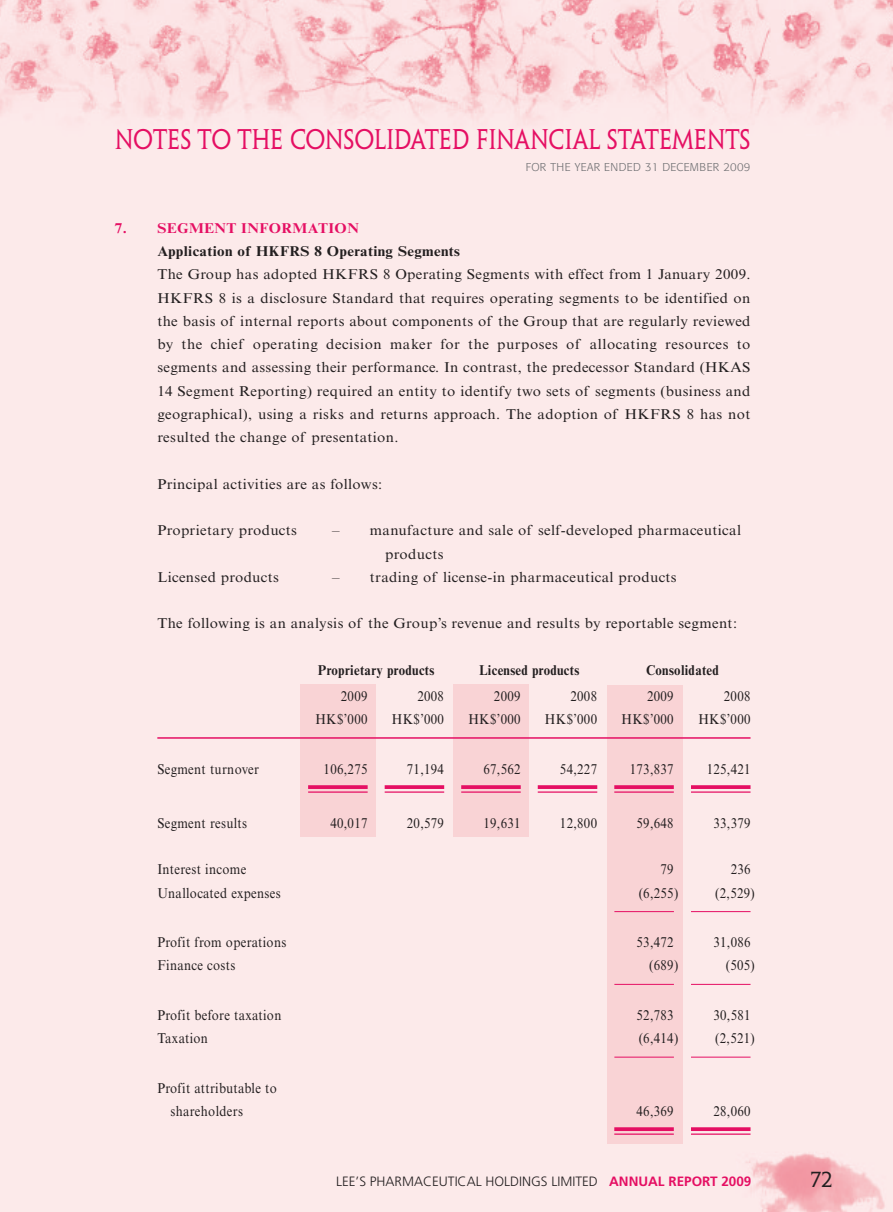
<style>
.page{position:relative;width:893px;height:1212px;background:#fceaea}
.page>*{position:absolute;margin:0;border:0;box-sizing:border-box;transform-origin:0 0}
.t1{font:25.5px "Penumbra Serif Std";color:#e50f63;scale:.87 1}
.t2{font:19.5px "Penumbra Serif Std";color:#231f20}
.t3{font:14.25px/23.2px "Times New Roman MT Std";letter-spacing:.025em;color:#231f20;text-align:justify;scale:1.05 1}
.t4{font:14.25px/23.2px "Times New Roman MT Std";letter-spacing:.025em;color:#231f20;scale:.9 1}
.t5{font:700 14.25px "Times New Roman MT Std";letter-spacing:.025em;color:#231f20;scale:.9 1}
.t6{font:700 14.25px "Times New Roman MT Std";letter-spacing:.025em;color:#231f20;scale:1.05 1}
.t7{font:700 14.25px "Times New Roman MT Std";letter-spacing:.025em;color:#e50f63;scale:1.05 1}
.t8{font:300 13.5px "Frutiger LT Std";color:#231f20}
.t9{font:300 11.25px "Formata";letter-spacing:.03em;color:#6c6d70}
.s1{font-weight:700;color:#e50f63}
</style>
<div class="page">
<div style="left:300px;top:685px;width:76px;height:152px;background:#f9d3d5"></div>
<div style="left:454px;top:685px;width:75px;height:152px;background:#f9d3d5"></div>
<div style="left:607px;top:685px;width:75px;height:458px;background:#f9d3d5"></div>
<hr style="left:157px;top:737px;width:593px;height:2px;background:#e50f63">
<svg style="left:308px;top:785px;width:60px;height:4px"></svg>
<hr style="left:308px;top:791px;width:60px;height:2px;background:#e50f63">
<svg style="left:385px;top:785px;width:59px;height:4px"></svg>
<hr style="left:385px;top:791px;width:59px;height:2px;background:#e50f63">
<svg style="left:461px;top:785px;width:60px;height:4px"></svg>
<hr style="left:461px;top:791px;width:60px;height:2px;background:#e50f63">
<svg style="left:538px;top:785px;width:59px;height:4px"></svg>
<hr style="left:538px;top:791px;width:59px;height:2px;background:#e50f63">
<svg style="left:614px;top:785px;width:60px;height:4px"></svg>
<hr style="left:614px;top:791px;width:60px;height:2px;background:#e50f63">
<svg style="left:691px;top:785px;width:59px;height:4px"></svg>
<hr style="left:691px;top:791px;width:59px;height:2px;background:#e50f63">
<hr style="left:614px;top:911px;width:60px;height:1px;background:#e50f63">
<hr style="left:691px;top:911px;width:59px;height:1px;background:#e50f63">
<hr style="left:614px;top:984px;width:60px;height:1px;background:#e50f63">
<hr style="left:691px;top:984px;width:59px;height:1px;background:#e50f63">
<hr style="left:614px;top:1057px;width:60px;height:1px;background:#e50f63">
<hr style="left:691px;top:1057px;width:59px;height:1px;background:#e50f63">
<svg style="left:614px;top:1127px;width:60px;height:4px"></svg>
<hr style="left:614px;top:1133px;width:60px;height:2px;background:#e50f63">
<svg style="left:691px;top:1127px;width:59px;height:4px"></svg>
<hr style="left:691px;top:1133px;width:59px;height:2px;background:#e50f63">
<h1 class="t1" style="left:115px;top:125px;width:732px">NOTES TO THE CONSOLIDATED FINANCIAL STATEMENTS</h1>
<p class="t9" style="left:526px;top:163px;width:226px">FOR THE YEAR ENDED 31 DECEMBER 2009</p>
<p class="t7" style="left:115px;top:220px;width:234px">7. SEGMENT INFORMATION</p>
<p class="t6" style="left:157px;top:243px;width:290px">Application of HKFRS 8 Operating Segments</p>
<p class="t3" style="left:157px;top:264px;width:566px">The Group has adopted HKFRS 8 Operating Segments with effect from 1 January 2009.<br>HKFRS 8 is a disclosure Standard that requires operating segments to be identified on the basis of internal reports about components of the Group that are regularly reviewed by the chief operating decision maker for the purposes of allocating resources to segments and assessing their performance. In contrast, the predecessor Standard (HKAS 14 Segment Reporting) required an entity to identify two sets of segments (business and geographical), using a risks and returns approach. The adoption of HKFRS 8 has not resulted the change of presentation.</p>
<p class="t3" style="left:157px;top:474px;width:216px">Principal activities are as follows:</p>
<p class="t3" style="left:157px;top:520px;width:135px">Proprietary products</p>
<p class="t3" style="left:385px;top:520px;width:340px;text-indent:-53px">– manufacture and sale of self-developed pharmaceutical products</p>
<p class="t3" style="left:157px;top:567px;width:117px">Licensed products</p>
<p class="t3" style="left:332px;top:567px;width:330px">– trading of license-in pharmaceutical products</p>
<p class="t3" style="left:157px;top:613px;width:554px">The following is an analysis of the Group’s revenue and results by reportable segment:</p>
<p class="t5" style="left:318px;top:661px;width:131px">Proprietary products</p>
<p class="t5" style="left:479px;top:661px;width:113px">Licensed products</p>
<p class="t5" style="left:646px;top:661px;width:83px">Consolidated</p>
<p class="t4" style="left:341px;top:686px;width:31px">2009</p>
<p class="t4" style="left:417px;top:686px;width:31px">2008</p>
<p class="t4" style="left:494px;top:686px;width:31px">2009</p>
<p class="t4" style="left:570px;top:686px;width:31px">2008</p>
<p class="t4" style="left:647px;top:686px;width:31px">2009</p>
<p class="t4" style="left:724px;top:686px;width:31px">2008</p>
<p class="t4" style="left:315px;top:709px;width:59px">HK$’000</p>
<p class="t4" style="left:392px;top:709px;width:59px">HK$’000</p>
<p class="t4" style="left:468px;top:709px;width:59px">HK$’000</p>
<p class="t4" style="left:545px;top:709px;width:59px">HK$’000</p>
<p class="t4" style="left:621px;top:709px;width:59px">HK$’000</p>
<p class="t4" style="left:698px;top:709px;width:59px">HK$’000</p>
<p class="t4" style="left:157px;top:759px;width:115px">Segment turnover</p>
<p class="t4" style="left:324px;top:759px;width:50px">106,275</p>
<p class="t4" style="left:407px;top:759px;width:43px">71,194</p>
<p class="t4" style="left:483px;top:759px;width:43px">67,562</p>
<p class="t4" style="left:560px;top:759px;width:43px">54,227</p>
<p class="t4" style="left:630px;top:759px;width:50px">173,837</p>
<p class="t4" style="left:707px;top:759px;width:50px">125,421</p>
<p class="t4" style="left:157px;top:813px;width:101px">Segment results</p>
<p class="t4" style="left:330px;top:813px;width:43px">40,017</p>
<p class="t4" style="left:407px;top:813px;width:43px">20,579</p>
<p class="t4" style="left:483px;top:813px;width:43px">19,631</p>
<p class="t4" style="left:560px;top:813px;width:43px">12,800</p>
<p class="t4" style="left:636px;top:813px;width:43px">59,648</p>
<p class="t4" style="left:713px;top:813px;width:43px">33,379</p>
<p class="t4" style="left:157px;top:859px;width:100px">Interest income</p>
<p class="t4" style="left:660px;top:859px;width:16px">79</p>
<p class="t4" style="left:731px;top:859px;width:24px">236</p>
<p class="t4" style="left:157px;top:882px;width:139px">Unallocated expenses</p>
<p class="t4" style="left:639px;top:882px;width:45px">(6,255)</p>
<p class="t4" style="left:715px;top:882px;width:45px">(2,529)</p>
<p class="t4" style="left:157px;top:932px;width:145px">Profit from operations</p>
<p class="t4" style="left:636px;top:932px;width:43px">53,472</p>
<p class="t4" style="left:713px;top:932px;width:43px">31,086</p>
<p class="t4" style="left:157px;top:955px;width:88px">Finance costs</p>
<p class="t4" style="left:649px;top:955px;width:34px">(689)</p>
<p class="t4" style="left:726px;top:955px;width:34px">(505)</p>
<p class="t4" style="left:157px;top:1005px;width:139px">Profit before taxation</p>
<p class="t4" style="left:636px;top:1005px;width:43px">52,783</p>
<p class="t4" style="left:713px;top:1005px;width:43px">30,581</p>
<p class="t4" style="left:157px;top:1028px;width:58px">Taxation</p>
<p class="t4" style="left:639px;top:1028px;width:45px">(6,414)</p>
<p class="t4" style="left:715px;top:1028px;width:45px">(2,521)</p>
<p class="t4" style="left:170px;top:1077px;width:120px;text-indent:-13px">Profit attributable to shareholders</p>
<p class="t4" style="left:636px;top:1101px;width:43px">46,369</p>
<p class="t4" style="left:713px;top:1101px;width:43px">28,060</p>
<p class="t8" style="left:336px;top:1173px;width:417px">LEE’S PHARMACEUTICAL HOLDINGS LIMITED <span class="s1">ANNUAL REPORT 2009</span></p>
<h2 class="t2" style="left:811px;top:1168px;width:23px">72</h2>
</div>
